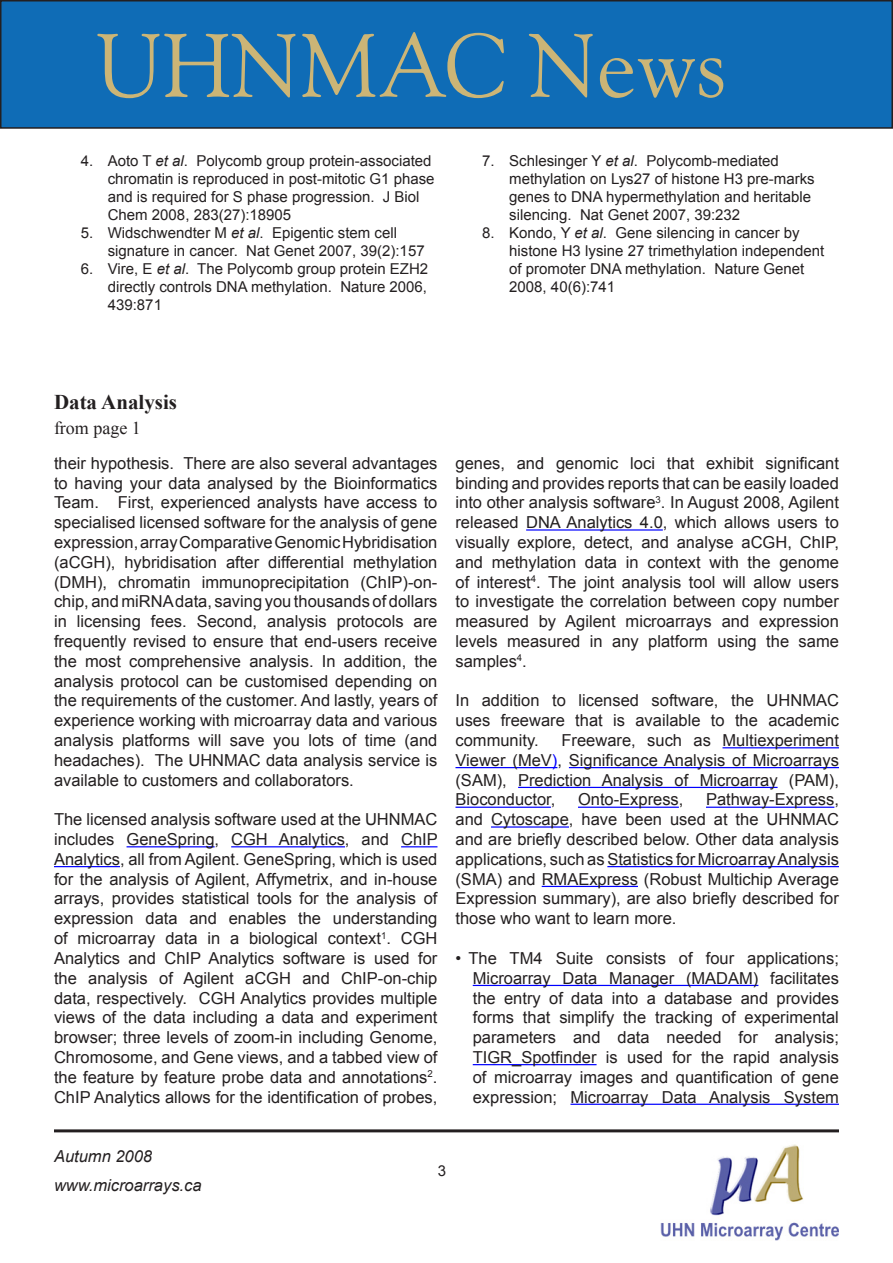
<style>
.page{position:relative;width:893px;height:1263px;background:#fff}
.page>*{position:absolute;margin:0;border:0;box-sizing:border-box;transform-origin:0 0}
.t1{font:90px "Goudy Old Style BT";color:#ccb576}
.t2{font:700 21px "Times New Roman";color:#231f20}
.t3{font:18px "Times New Roman";color:#231f20}
.t4{font:16.5px/19.8px "Arial";color:#231f20;text-align:justify}
.t5{font:italic 16.5px/28.5px "Arial";color:#231f20}
.t6{font:15px/18px "Arial";color:#231f20}
.s1{font-style:italic}
.s2{color:#00f}
</style>
<div class="page">
<div style="left:1px;top:1px;width:891px;height:127px;background:#0f6cb6"></div>
<div style="left:0;top:0;width:893px;height:129px;border:2px solid #231f20"></div>
<hr style="left:54px;top:1129px;width:785px;height:3px;background:#231f20">
<img style="left:661px;top:1144px;width:177px;height:96px">
<hr style="left:127px;top:846px;width:88px;height:1px;background:#00f">
<hr style="left:231px;top:846px;width:114px;height:1px;background:#00f">
<hr style="left:401px;top:846px;width:36px;height:1px;background:#00f">
<hr style="left:54px;top:866px;width:66px;height:1px;background:#00f">
<hr style="left:526px;top:529px;width:137px;height:2px;background:#00f">
<hr style="left:722px;top:747px;width:117px;height:1px;background:#00f">
<hr style="left:455px;top:767px;width:102px;height:1px;background:#00f">
<hr style="left:569px;top:767px;width:270px;height:1px;background:#00f">
<hr style="left:518px;top:787px;width:260px;height:1px;background:#00f">
<hr style="left:455px;top:807px;width:96px;height:1px;background:#00f">
<hr style="left:578px;top:807px;width:101px;height:1px;background:#00f">
<hr style="left:706px;top:807px;width:128px;height:1px;background:#00f">
<hr style="left:491px;top:826px;width:78px;height:2px;background:#00f">
<hr style="left:607px;top:866px;width:232px;height:1px;background:#00f">
<hr style="left:542px;top:886px;width:96px;height:1px;background:#00f">
<hr style="left:473px;top:985px;width:285px;height:1px;background:#00f">
<hr style="left:473px;top:1064px;width:124px;height:1px;background:#00f">
<hr style="left:570px;top:1104px;width:269px;height:1px;background:#00f">
<h1 class="t1" style="left:96px;top:10px;width:632px">UHNMAC News</h1>
<p class="t6" style="left:108px;top:152px;width:328px;text-indent:-27px">4. Aoto T <span class="s1">et al</span>. Polycomb group protein-associated chromatin is reproduced in post-mitotic G1 phase and is required for S phase progression. J Biol Chem 2008, 283(27):18905</p>
<p class="t6" style="left:108px;top:224px;width:318px;text-indent:-27px">5. Widschwendter M <span class="s1">et al</span>. Epigentic stem cell signature in cancer. Nat Genet 2007, 39(2):157</p>
<p class="t6" style="left:108px;top:260px;width:322px;text-align:justify;text-indent:-27px">6. Vire, E <span class="s1">et al</span>. The Polycomb group protein EZH2 directly controls DNA methylation. Nature 2006, 439:871</p>
<p class="t6" style="left:509px;top:152px;width:307px;text-indent:-27px">7. Schlesinger Y <span class="s1">et al</span>. Polycomb-mediated methylation on Lys27 of histone H3 pre-marks genes to DNA hypermethylation and heritable silencing. Nat Genet 2007, 39:232</p>
<p class="t6" style="left:509px;top:224px;width:317px;text-indent:-27px">8. Kondo, Y <span class="s1">et al</span>. Gene silencing in cancer by histone H3 lysine 27 trimethylation independent of promoter DNA methylation. Nature Genet 2008, 40(6):741</p>
<p class="t2" style="left:54px;top:387px;width:125px">Data Analysis</p>
<p class="t3" style="left:54px;top:416px;width:88px">from page 1</p>
<p class="t4" style="left:54px;top:453px;width:385px">their hypothesis. There are also several advantages to having your data analysed by the Bioinformatics Team. First, experienced analysts have access to specialised licensed software for the analysis of gene expression, array Comparative Genomic Hybridisation (aCGH), hybridisation after differential methylation (DMH), chromatin immunoprecipitation (ChIP)-on&shy;chip, and miRNA data, saving you thousands of dollars in licensing fees. Second, analysis protocols are frequently revised to ensure that end-users receive the most comprehensive analysis. In addition, the analysis protocol can be customised depending on the requirements of the customer. And lastly, years of experience working with microarray data and various analysis platforms will save you lots of time (and headaches). The UHNMAC data analysis service is available to customers and collaborators.</p>
<p class="t4" style="left:54px;top:810px;width:385px">The licensed analysis software used at the UHNMAC includes GeneSpring, CGH Analytics, and ChIP Analytics, all from Agilent. GeneSpring, which is used for the analysis of Agilent, Affymetrix, and in-house arrays, provides statistical tools for the analysis of expression data and enables the understanding of microarray data in a biological context<sup>1</sup>. CGH Analytics and ChIP Analytics software is used for the analysis of Agilent aCGH and ChIP-on-chip data, respectively. CGH Analytics provides multiple views of the data including a data and experiment browser; three levels of zoom-in including Genome, Chromosome, and Gene views, and a tabbed view of the feature by feature probe data and annotations<sup>2</sup>.<br>ChIP Analytics allows for the identification of probes,</p>
<p class="t4" style="left:455px;top:453px;width:385px">genes, and genomic loci that exhibit significant binding and provides reports that can be easily loaded into other analysis software<sup>3</sup>. In August 2008, Agilent released DNA Analytics 4.0, which allows users to visually explore, detect, and analyse aCGH, ChIP, and methylation data in context with the genome of interest<sup>4</sup>. The joint analysis tool will allow users to investigate the correlation between copy number measured by Agilent microarrays and expression levels measured in any platform using the same samples<sup>4</sup>.</p>
<p class="t4" style="left:455px;top:691px;width:385px">In addition to licensed software, the UHNMAC uses freeware that is available to the academic community.</p>
<p class="t4" style="left:455px;top:730px;width:385px;text-indent:106px">Freeware, such as Multiexperiment Viewer (MeV<span class="s2">)</span>, Significance Analysis of Microarrays (SAM), Prediction Analysis of Microarray (PAM), Bioconductor,</p>
<p class="t4" style="left:578px;top:790px;width:107px">Onto-Express,</p>
<p class="t4" style="left:455px;top:790px;width:385px;text-indent:250px">Pathway-Express, and Cytoscape, have been used at the UHNMAC and are briefly described below. Other data analysis applications, such as Statistics for Microarray Analysis (SMA) and RMAExpress (Robust Multichip Average Expression summary), are also briefly described for those who want to learn more.</p>
<p class="t4" style="left:473px;top:948px;width:368px;text-indent:-17px">• The TM4 Suite consists of four applications; Microarray Data Manager (MADAM) facilitates the entry of data into a database and provides forms that simplify the tracking of experimental parameters and data needed for analysis; TIGR_Spotfinder is used for the rapid analysis of microarray images and quantification of gene expression; Microarray Data Analysis System</p>
<p class="t5" style="left:54px;top:1143px;width:149px">Autumn 2008 www.microarrays.ca</p>
</div>
